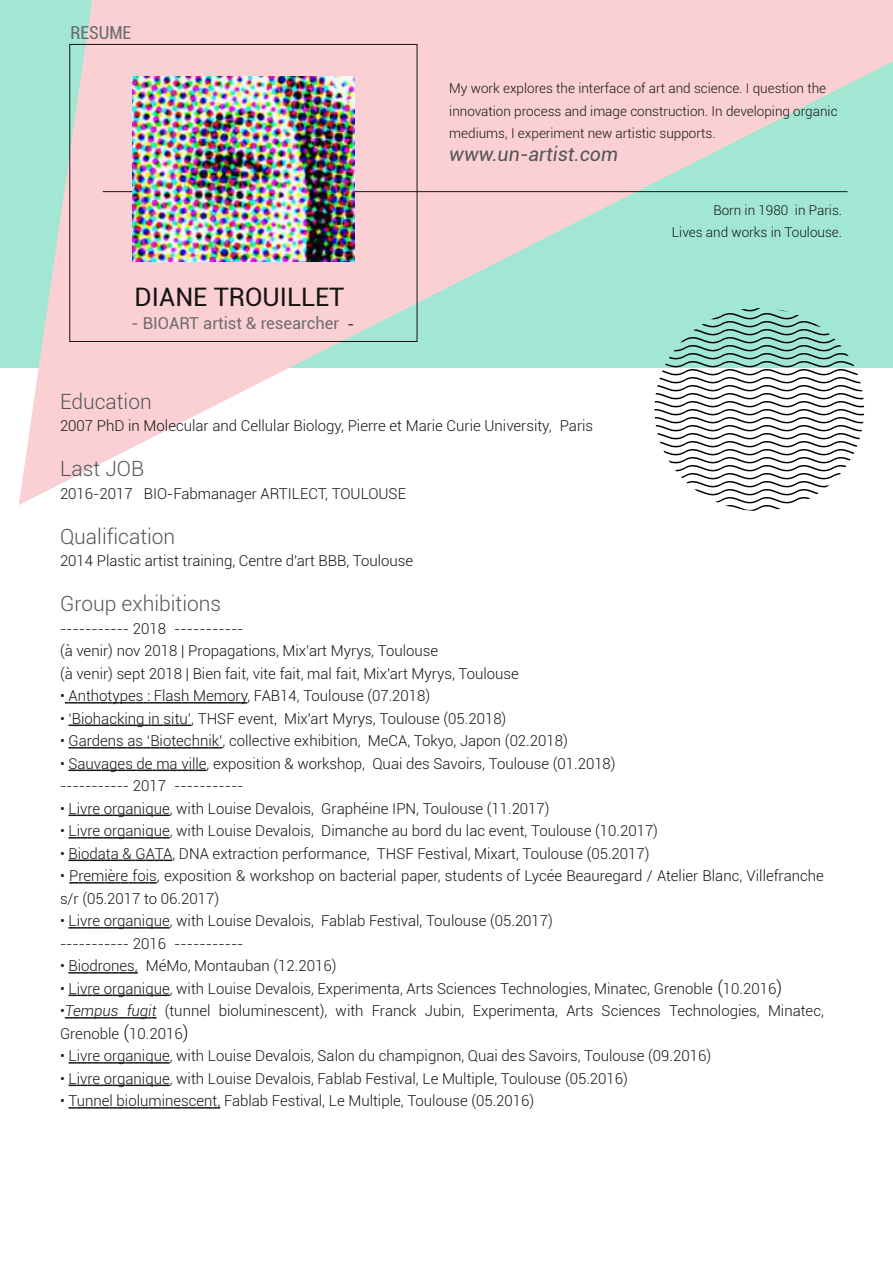
<style>
.page{position:relative;width:893px;height:1263px;background:#fff}
.page>*{position:absolute;margin:0;border:0;box-sizing:border-box;transform-origin:0 0}
.t1{font:25.5px "Roboto";color:#161413}
.t2{font:300 21px "Roboto";color:#545556}
.t3{font:italic 19.5px "Roboto";color:#545556}
.t4{font:condensed 18px "Roboto";color:#6d6e6f}
.t5{font:16.5px "Roboto";color:#6d6e6f}
.t6{font:300 15px/22.5px "Roboto";color:#161413}
.t7{font:300 13.5px/22.5px "Roboto";color:#161413}
.s1{font-family:"Abyssinica SIL";font-size:18px;color:#161413}
.s2{font-size:18px}
.s3{font-style:italic}
</style>
<div class="page">
<div style="left:0;top:0;width:893px;height:368px;background:#a2e7d3"></div>
<svg style="left:19px;top:0;width:874px;height:505px;fill:#fad0d4"></svg>
<div style="left:70px;top:44px;width:347px;height:298px;border:1px solid #161413"></div>
<svg style="left:65px;top:702px;width:182px;height:1px"></svg>
<svg style="left:68px;top:724px;width:123px;height:2px"></svg>
<svg style="left:68px;top:747px;width:155px;height:1px"></svg>
<svg style="left:68px;top:769px;width:139px;height:2px"></svg>
<svg style="left:68px;top:814px;width:102px;height:2px"></svg>
<svg style="left:68px;top:837px;width:102px;height:1px"></svg>
<svg style="left:68px;top:859px;width:104px;height:2px"></svg>
<svg style="left:69px;top:882px;width:88px;height:1px"></svg>
<svg style="left:68px;top:927px;width:102px;height:1px"></svg>
<svg style="left:68px;top:972px;width:70px;height:1px"></svg>
<svg style="left:68px;top:994px;width:102px;height:2px"></svg>
<svg style="left:65px;top:1017px;width:91px;height:1px"></svg>
<svg style="left:68px;top:1062px;width:102px;height:1px"></svg>
<svg style="left:68px;top:1084px;width:102px;height:2px"></svg>
<svg style="left:68px;top:1107px;width:152px;height:1px"></svg>
<hr style="left:103px;top:191px;width:745px;height:1px;background:#161413">
<img style="left:132px;top:76px;width:223px;height:185px">
<svg style="left:654px;top:308px;width:210px;height:203px"></svg>
<p class="t4" style="left:70px;top:23px;width:62px">RESUME</p>
<h1 class="t1" style="left:135px;top:283px;width:211px">DIANE TROUILLET</h1>
<p class="t5" style="left:131px;top:314px;width:224px">- BIOART artist &amp; researcher <span class="s1">-</span></p>
<p class="t7" style="left:449px;top:78px;width:390px">My work explores the interface of art and science. I question the innovation process and image construction. In developing organic mediums, I experiment new artistic supports.</p>
<h3 class="t3" style="left:449px;top:143px;width:170px">www.un-artist.com</h3>
<p class="t7" style="left:672px;top:200px;width:172px;text-align:right">Born in 1980 in Paris.<br>Lives and works in Toulouse.</p>
<h2 class="t2" style="left:60px;top:392px;width:93px">Education</h2>
<p class="t6" style="left:60px;top:416px;width:535px">2007 PhD in Molecular and Cellular Biology, Pierre et Marie Curie University, Paris</p>
<h2 class="t2" style="left:60px;top:460px;width:86px">Last JOB</h2>
<p class="t6" style="left:60px;top:483px;width:347px">2016-2017 BIO-Fabmanager ARTILECT, TOULOUSE</p>
<h2 class="t2" style="left:60px;top:527px;width:117px">Qualification</h2>
<p class="t6" style="left:60px;top:551px;width:355px">2014 Plastic artist training, Centre d'art BBB, Toulouse</p>
<h2 class="t2" style="left:60px;top:595px;width:163px">Group exhibitions</h2>
<p class="t6" style="left:60px;top:618px;width:460px">----------- 2018 -----------<br>(à venir) nov 2018 | Propagations, Mix'art Myrys, Toulouse<br>(à venir) sept 2018 | Bien fait, vite fait, mal fait, Mix'art Myrys, Toulouse</p>
<p class="t6" style="left:60px;top:686px;width:372px">• Anthotypes : Flash Memory, FAB14, Toulouse (07.2018)</p>
<p class="t6" style="left:60px;top:708px;width:448px">• ‘Biohacking in situ’, THSF event, Mix'art Myrys, Toulouse (05.2018)</p>
<p class="t6" style="left:60px;top:731px;width:509px">• Gardens as ‘Biotechnik’, collective exhibition, MeCA, Tokyo, Japon (02.2018)</p>
<p class="t6" style="left:60px;top:753px;width:557px">• Sauvages de ma ville, exposition &amp; workshop, Quai des Savoirs, Toulouse (01.2018) ----------- 2017 -----------</p>
<p class="t6" style="left:60px;top:798px;width:491px">• Livre organique, with Louise Devalois, Graphéine IPN, Toulouse (11.2017)</p>
<p class="t6" style="left:60px;top:821px;width:600px">• Livre organique, with Louise Devalois, Dimanche au bord du lac event, Toulouse (10.2017)</p>
<p class="t6" style="left:60px;top:843px;width:591px">• Biodata &amp; GATA, DNA extraction performance, THSF Festival, Mixart, Toulouse (05.2017)</p>
<p class="t6" style="left:60px;top:866px;width:765px">• Première fois, exposition &amp; workshop on bacterial paper, students of Lycée Beauregard / Atelier Blanc, Villefranche s/r (05.2017 to 06.2017)</p>
<p class="t6" style="left:60px;top:911px;width:494px">• Livre organique, with Louise Devalois, Fablab Festival, Toulouse (05.2017) ----------- 2016 -----------</p>
<p class="t6" style="left:60px;top:956px;width:278px">• Biodrones, MéMo, Montauban (12.2016)</p>
<p class="t6" style="left:60px;top:978px;width:724px">• Livre organique, with Louise Devalois, Experimenta, Arts Sciences Technologies, Minatec, Grenoble <span class="s2">(</span>10.2016<span class="s2">)</span></p>
<p class="t6" style="left:60px;top:1001px;width:765px">•<span class="s3">Tempus fugit</span> (tunnel bioluminescent), with Franck Jubin, Experimenta, Arts Sciences Technologies, Minatec,<br>Grenoble <span class="s2">(</span>10.2016<span class="s2">)</span></p>
<p class="t6" style="left:60px;top:1046px;width:653px">• Livre organique, with Louise Devalois, Salon du champignon, Quai des Savoirs, Toulouse (09.2016)</p>
<p class="t6" style="left:60px;top:1068px;width:569px">• Livre organique, with Louise Devalois, Fablab Festival, Le Multiple, Toulouse (05.2016)</p>
<p class="t6" style="left:60px;top:1091px;width:476px">• Tunnel bioluminescent, Fablab Festival, Le Multiple, Toulouse (05.2016)</p>
</div>
